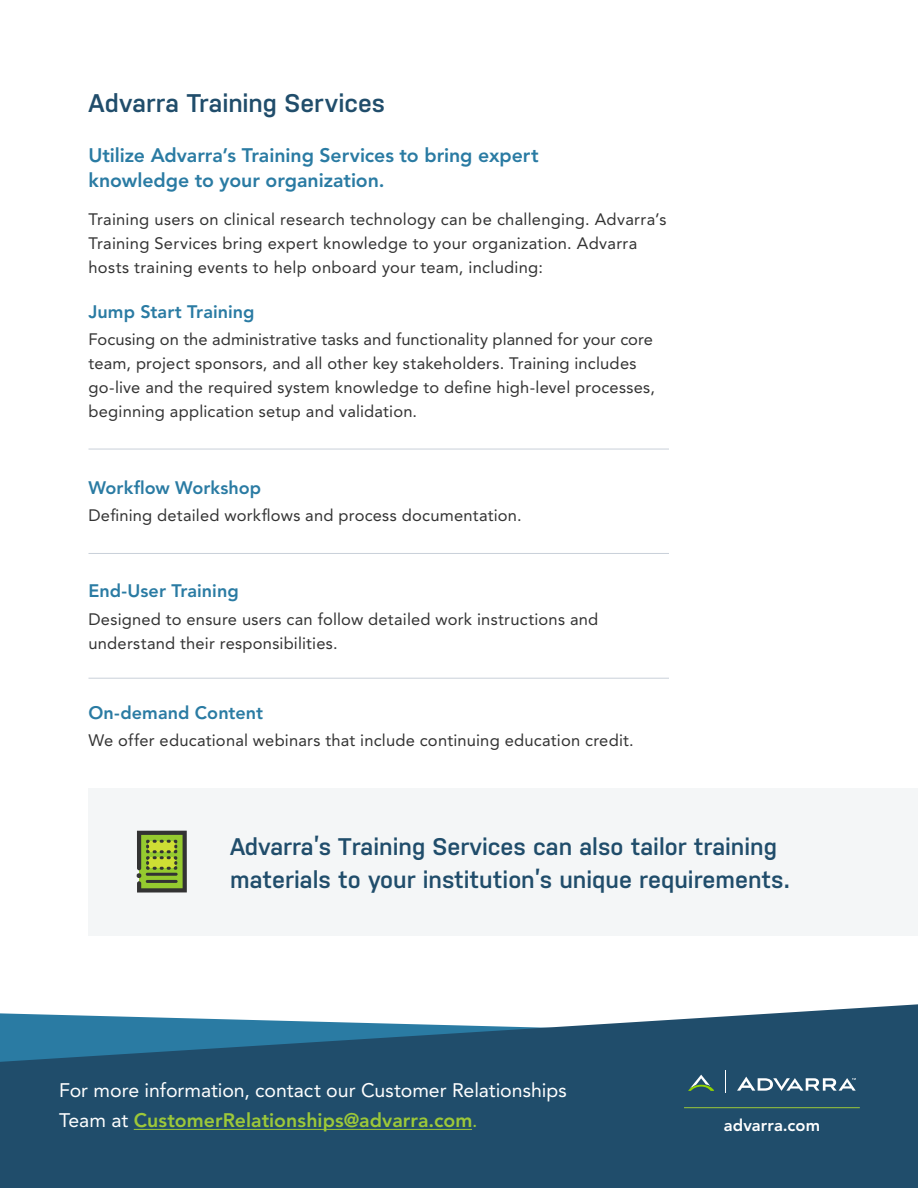
<style>
.page{position:relative;width:918px;height:1188px;background:#fff}
.page>*{position:absolute;margin:0;border:0;box-sizing:border-box;transform-origin:0 0}
.t1{font:600 25.5px "Nudista";color:#204d6b}
.t2{font:600 24px/33px "Nudista";color:#204d6b}
.t3{font:19.5px/30px "Avenir LT Std";color:#fff}
.t4{font:800 19.5px/25.5px "Avenir LT Std";letter-spacing:-.005em;color:#2a7ba3}
.t5{font:800 18px "Avenir LT Std";color:#2a7ba3}
.t6{font:16.5px/24px "Avenir LT Std";letter-spacing:.015em;color:#333}
.t7{font:800 16.5px "Avenir LT Std";letter-spacing:.01em;color:#fff}
.s1{font-weight:800;color:#9dc839}
.s2{color:#9dc839}
</style>
<div class="page">
<svg style="left:0;top:1004px;width:918px;height:184px;fill:#204d6b"></svg>
<svg style="left:726px;top:1071px;width:1px;height:22px"></svg>
<svg style="left:688px;top:1075px;width:26px;height:17px"></svg>
<svg style="left:737px;top:1077px;width:119px;height:14px"></svg>
<hr style="left:134px;top:1129px;width:338px;height:1px;background:#9dc839">
<hr style="left:684px;top:1107px;width:176px;height:1px;background:#9dc839">
<div style="left:88px;top:788px;width:830px;height:147px;background:#f4f6f7"></div>
<hr style="left:88px;top:449px;width:581px;height:1px;background:#c9d0d9">
<hr style="left:88px;top:553px;width:581px;height:1px;background:#c9d0d9">
<svg style="left:137px;top:831px;width:50px;height:62px"></svg>
<hr style="left:88px;top:678px;width:581px;height:1px;background:#c9d0d9">
<h1 class="t1" style="left:88px;top:88px;width:298px">Advarra Training Services</h1>
<p class="t4" style="left:88px;top:142px;width:452px">Utilize Advarra’s Training Services to bring expert knowledge to your organization.</p>
<p class="t6" style="left:88px;top:207px;width:579px">Training users on clinical research technology can be challenging. Advarra’s<br>Training Services bring expert knowledge to your organization. Advarra hosts training events to help onboard your team, including:</p>
<p class="t5" style="left:88px;top:301px;width:168px">Jump Start Training</p>
<p class="t6" style="left:88px;top:327px;width:568px">Focusing on the administrative tasks and functionality planned for your core team, project sponsors, and all other key stakeholders. Training includes go-live and the required system knowledge to define high-level processes, beginning application setup and validation.</p>
<p class="t5" style="left:88px;top:477px;width:174px">Workflow Workshop</p>
<p class="t6" style="left:88px;top:503px;width:435px">Defining detailed workflows and process documentation.</p>
<p class="t5" style="left:88px;top:580px;width:152px">End-User Training</p>
<p class="t6" style="left:88px;top:607px;width:511px">Designed to ensure users can follow detailed work instructions and understand their responsibilities.</p>
<p class="t5" style="left:88px;top:702px;width:176px">On-demand Content</p>
<p class="t6" style="left:88px;top:728px;width:547px">We offer educational webinars that include continuing education credit.</p>
<h2 class="t2" style="left:230px;top:829px;width:561px">Advarra’s Training Services can also tailor training materials to your institution’s unique requirements.</h2>
<p class="t3" style="left:59px;top:1076px;width:509px">For more information, contact our Customer Relationships<br>Team at <span class="s1">CustomerRelationships@advarra.com</span><span class="s2">.</span></p>
<p class="t7" style="left:724px;top:1116px;width:98px">advarra.com</p>
</div>
